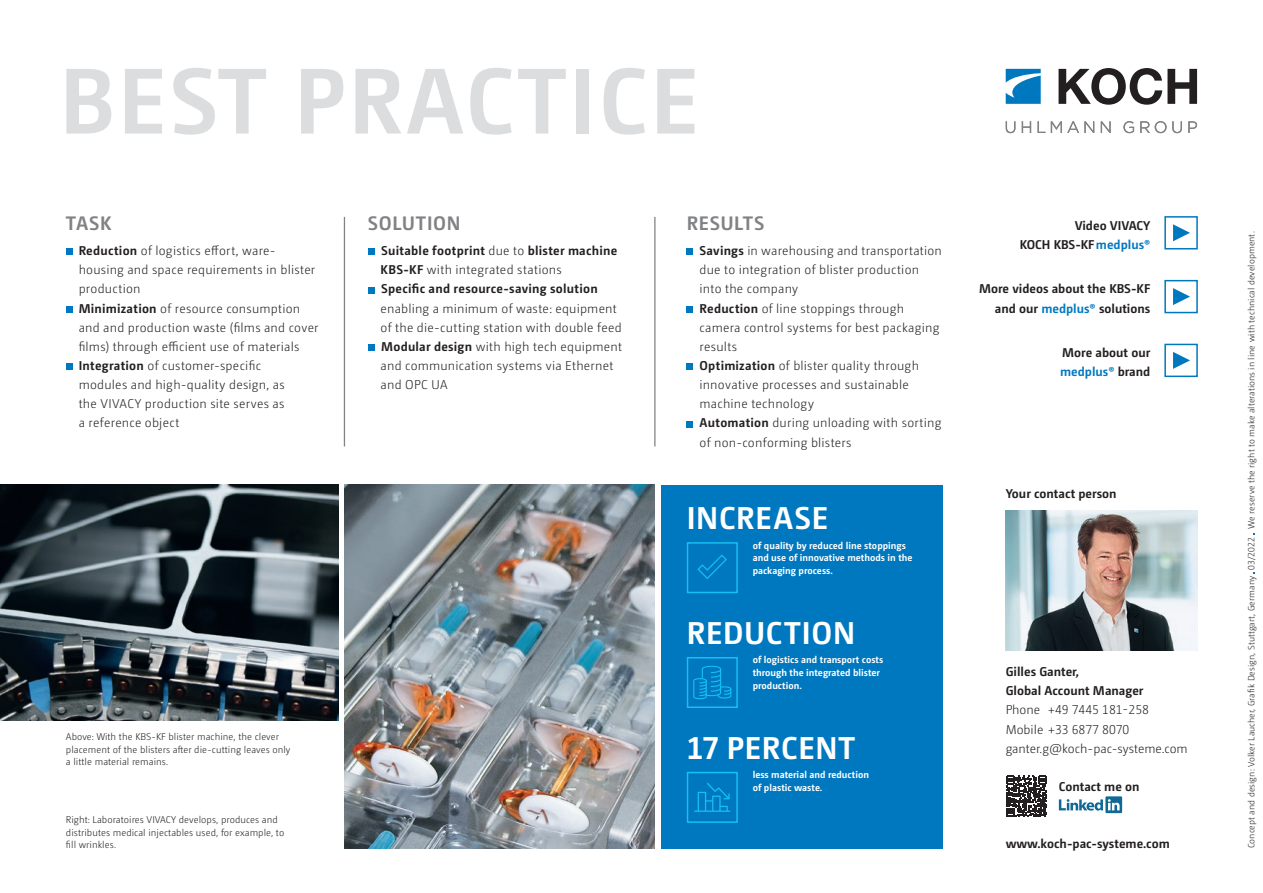
<style>
.page{position:relative;width:1263px;height:893px;background:#fff}
.page>*{position:absolute;margin:0;border:0;box-sizing:border-box;transform-origin:0 0}
.t1{font:700 93px "Camingo Dos Pro";letter-spacing:.03em;color:#dcdddf}
.t2{font:700 31.5px "Camingo Dos Pro";letter-spacing:.025em;color:#fff}
.t3{font:700 19.5px "Camingo Dos Pro";letter-spacing:.035em;color:#808285}
.t4{font:300 12.75px/19.2px "Camingo Dos Pro";letter-spacing:.02em;color:#231f20}
.t5{font:700 12.75px/19.2px "Camingo Dos Pro";color:#231f20}
.t6{font:700 12.75px/19.2px "Camingo Dos Pro";letter-spacing:.02em;color:#231f20}
.t7{font:300 12.75px/19.2px "Camingo Dos Pro";color:#231f20}
.t8{font:300 9.75px/12.8px "Camingo Dos Pro";letter-spacing:.005em;color:#231f20}
.t9{font:700 9.75px/12.8px "Camingo Dos Pro";color:#fff}
.t10{font:300 9px "Camingo Dos Pro";letter-spacing:.01em;color:#231f20}
.s1{font-weight:700}
.s2{font-weight:300}
.s3{color:#0078c0}
</style>
<div class="page">
<img style="left:344px;top:485px;width:311px;height:363px">
<img style="left:0;top:485px;width:338px;height:236px">
<svg style="left:1006px;top:121px;width:191px;height:12px"></svg>
<svg style="left:1058px;top:68px;width:139px;height:37px"></svg>
<svg style="left:1006px;top:69px;width:35px;height:35px"></svg>
<svg style="left:66px;top:249px;width:6px;height:6px"></svg>
<div style="left:66px;top:306px;width:6px;height:7px;background:#0078c0"></div>
<svg style="left:66px;top:364px;width:6px;height:6px"></svg>
<svg style="left:368px;top:249px;width:6px;height:6px"></svg>
<svg style="left:368px;top:287px;width:6px;height:6px"></svg>
<div style="left:368px;top:344px;width:6px;height:7px;background:#0078c0"></div>
<svg style="left:687px;top:249px;width:6px;height:6px"></svg>
<div style="left:687px;top:306px;width:6px;height:7px;background:#0078c0"></div>
<svg style="left:687px;top:364px;width:6px;height:6px"></svg>
<svg style="left:687px;top:421px;width:6px;height:6px"></svg>
<div style="left:661px;top:485px;width:282px;height:363px;background:#0078c0"></div>
<hr style="left:344px;top:217px;width:1px;height:229px;background:#808285">
<hr style="left:654px;top:217px;width:1px;height:229px;background:#808285">
<div style="left:687px;top:542px;width:51px;height:51px;border:2px solid #15c0f2"></div>
<div style="left:687px;top:772px;width:51px;height:51px;border:2px solid #15c0f2"></div>
<div style="left:687px;top:657px;width:51px;height:51px;border:2px solid #15c0f2"></div>
<img style="left:1006px;top:510px;width:191px;height:141px">
<div style="left:1164px;top:216px;width:34px;height:33px;border:2px solid #0078c0"></div>
<div style="left:1164px;top:280px;width:34px;height:33px;border:2px solid #0078c0"></div>
<div style="left:1164px;top:344px;width:34px;height:33px;border:2px solid #0078c0"></div>
<svg style="left:1173px;top:224px;width:17px;height:17px"></svg>
<svg style="left:1173px;top:288px;width:17px;height:17px"></svg>
<svg style="left:1173px;top:352px;width:17px;height:17px"></svg>
<svg style="left:1006px;top:776px;width:41px;height:41px"></svg>
<div style="left:1105px;top:796px;width:17px;height:17px;background:#0f6896"></div>
<svg style="left:1059px;top:799px;width:60px;height:12px"></svg>
<svg style="left:697px;top:554px;width:30px;height:25px"></svg>
<svg style="left:693px;top:665px;width:38px;height:34px"></svg>
<svg style="left:694px;top:783px;width:36px;height:29px"></svg>
<h1 class="t1" style="left:60px;top:45px;width:641px">BEST PRACTICE</h1>
<h3 class="t3" style="left:66px;top:211px;width:47px">TASK</h3>
<p class="t4" style="left:79px;top:241px;width:241px"><span class="s1">Reduction</span> of logistics effort, ware&shy;housing and space requirements in blister production<br><span class="s1">Minimization</span> of resource consumption and and production waste (films and cover films) through efficient use of materials <span class="s1">Integration</span> of customer-specific<br>modules and high-quality design, as<br>the VIVACY production site serves as<br>a reference object</p>
<h3 class="t3" style="left:368px;top:211px;width:94px">SOLUTION</h3>
<p class="t6" style="left:381px;top:241px;width:238px">Suitable footprint <span class="s2">due to</span> blister machine<br>KBS-KF <span class="s2">with integrated stations<br></span>Specific and resource-saving solution</p>
<p class="t4" style="left:381px;top:299px;width:243px">enabling a minimum of waste: equipment of the die-cutting station with double feed <span class="s1">Modular design</span> with high tech equipment and communication systems via Ethernet and OPC UA</p>
<p class="t8" style="left:66px;top:730px;width:226px">Above: With the KBS-KF blister machine, the clever placement of the blisters after die-cutting leaves only a little material remains.</p>
<p class="t8" style="left:66px;top:813px;width:220px">Right: Laboratoires VIVACY develops, produces and distributes medical injectables used, for example, to fill wrinkles.</p>
<h3 class="t3" style="left:687px;top:211px;width:79px">RESULTS</h3>
<p class="t4" style="left:699px;top:241px;width:244px"><span class="s1">Savings</span> in warehousing and transportation due to integration of blister production into the company<br><span class="s1">Reduction</span> of line stoppings through camera control systems for best packaging results<br><span class="s1">Optimization</span> of blister quality through innovative processes and sustainable machine technology<br><span class="s1">Automation</span> during unloading with sorting of non-conforming blisters</p>
<h2 class="t2" style="left:687px;top:499px;width:143px">INCREASE</h2>
<p class="t9" style="left:753px;top:539px;width:161px">of quality by reduced line stoppings and use of innovative methods in the packaging process.</p>
<h2 class="t2" style="left:687px;top:614px;width:170px">REDUCTION</h2>
<p class="t9" style="left:753px;top:653px;width:132px">of logistics and transport costs through the integrated blister production.</p>
<h2 class="t2" style="left:687px;top:729px;width:170px">17 PERCENT</h2>
<p class="t9" style="left:753px;top:768px;width:118px">less material and reduction of plastic waste.</p>
<p class="t5" style="left:1020px;top:215px;width:132px;text-align:right">Video VIVACY<br>KOCH KBS-KF<span class="s3">medplus®</span></p>
<p class="t5" style="left:979px;top:279px;width:173px;text-align:right">More videos about the KBS-KF and our <span class="s3">medplus®</span> solutions</p>
<p class="t5" style="left:1060px;top:343px;width:92px">More about our <span class="s3">medplus®</span> brand</p>
<p class="t5" style="left:1006px;top:483px;width:112px">Your contact person</p>
<p class="t5" style="left:1006px;top:662px;width:139px">Gilles Ganter,<br>Global Account Manager</p>
<p class="t7" style="left:1006px;top:700px;width:184px">Phone +49 7445 181-258<br>Mobile +33 6877 8070 ganter.g@koch-pac-systeme.com</p>
<p class="t5" style="left:1059px;top:777px;width:82px">Contact me on</p>
<p class="t5" style="left:1006px;top:834px;width:166px">www.koch-pac-systeme.com</p>
<p class="t10" style="left:1246px;top:848px;width:619px;rotate:-90deg">Concept and design: Volker Laucher, Grafik Design, Stuttgart, Germany 03/2022 We reserve the right to make alterations in line with technical development.</p>
</div>
